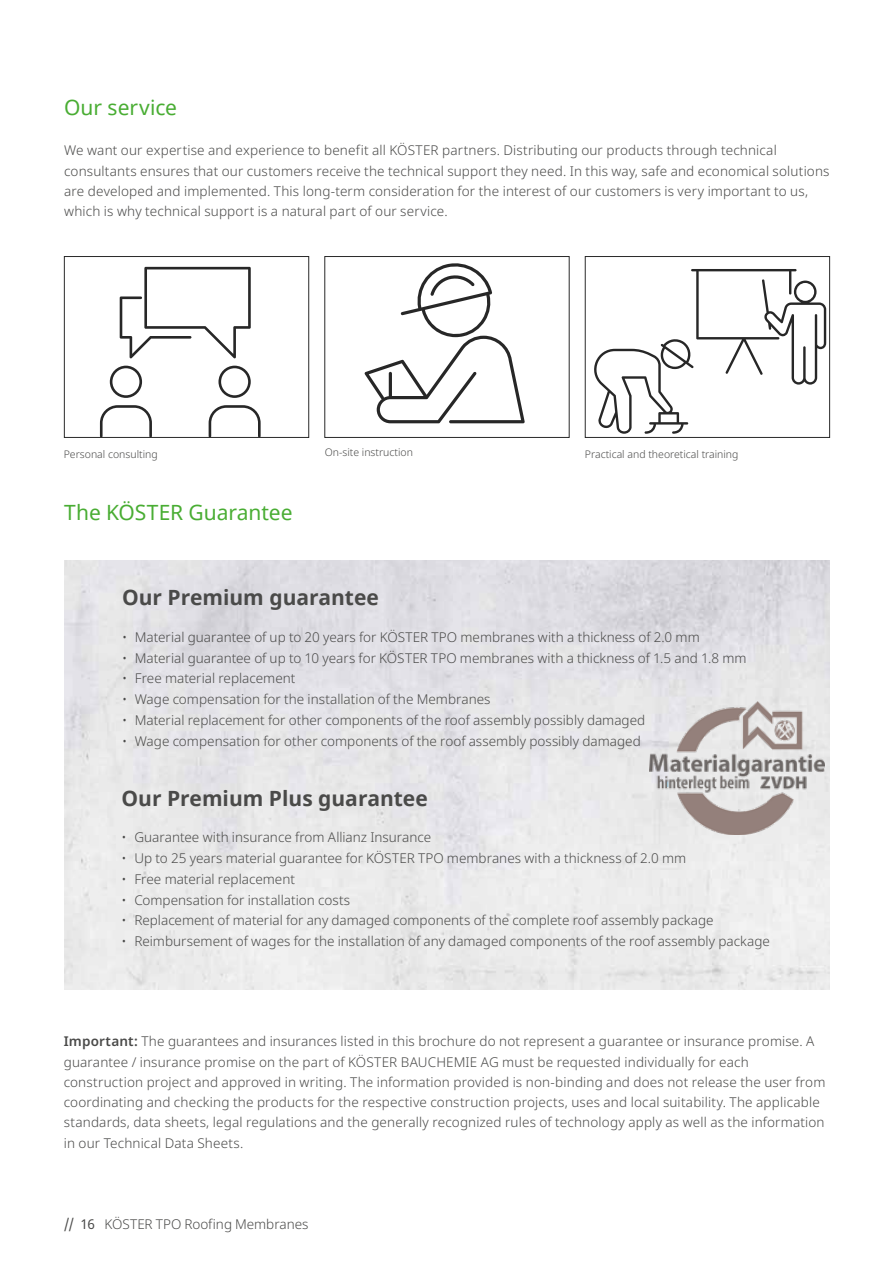
<style>
.page{position:relative;width:893px;height:1263px;background:#fff}
.page>*{position:absolute;margin:0;border:0;box-sizing:border-box;transform-origin:0 0}
.t1{font:700 21px "Noto Sans";color:#4a4a49}
.t2{font:21px "Noto Sans";letter-spacing:-.005em;color:#49ad33}
.t3{font:300 13.5px/20.2px "Noto Sans";letter-spacing:.005em;color:#4a4a49}
.t4{font:300 10.5px "Noto Sans";color:#4a4a49}
.s1{font-weight:600}
.s2{font-weight:400}
</style>
<div class="page">
<svg style="left:110px;top:366px;width:32px;height:32px"></svg>
<svg style="left:100px;top:405px;width:52px;height:31px"></svg>
<svg style="left:218px;top:366px;width:33px;height:32px"></svg>
<svg style="left:209px;top:405px;width:52px;height:31px"></svg>
<svg style="left:120px;top:267px;width:131px;height:91px"></svg>
<div style="left:64px;top:256px;width:245px;height:182px;border:1px solid #000"></div>
<svg style="left:365px;top:263px;width:160px;height:160px"></svg>
<div style="left:324px;top:256px;width:245px;height:182px;border:1px solid #000"></div>
<svg style="left:594px;top:269px;width:232px;height:165px"></svg>
<div style="left:585px;top:256px;width:245px;height:182px;border:1px solid #000"></div>
<img style="left:649px;top:702px;width:176px;height:132px">
<h1 class="t2" style="left:64px;top:93px;width:114px">Our service</h1>
<p class="t3" style="left:64px;top:141px;width:767px">We want our expertise and experience to benefit all KÖSTER partners. Distributing our products through technical consultants ensures that our customers receive the technical support they need. In this way, safe and economical solutions are developed and implemented. This long-term consideration for the interest of our customers is very important to us, which is why technical support is a natural part of our service.</p>
<p class="t4" style="left:64px;top:447px;width:95px">Personal consulting</p>
<p class="t4" style="left:325px;top:444px;width:90px">On-site instruction</p>
<p class="t4" style="left:585px;top:447px;width:155px">Practical and theoretical training</p>
<h1 class="t2" style="left:64px;top:498px;width:230px">The KÖSTER Guarantee</h1>
<h1 class="t1" style="left:122px;top:582px;width:258px">Our Premium guarantee</h1>
<p class="t3" style="left:122px;top:627px;width:579px">• Material guarantee of up to 20 years for KÖSTER TPO membranes with a thickness of 2.0 mm</p>
<p class="t3" style="left:122px;top:648px;width:626px">• Material guarantee of up to 10 years for KÖSTER TPO membranes with a thickness of 1.5 and 1.8 mm</p>
<p class="t3" style="left:122px;top:668px;width:175px">• Free material replacement</p>
<p class="t3" style="left:122px;top:689px;width:370px">• Wage compensation for the installation of the Membranes</p>
<p class="t3" style="left:122px;top:710px;width:525px">• Material replacement for other components of the roof assembly possibly damaged</p>
<p class="t3" style="left:122px;top:731px;width:520px">• Wage compensation for other components of the roof assembly possibly damaged</p>
<h1 class="t1" style="left:122px;top:783px;width:308px">Our Premium Plus guarantee</h1>
<p class="t3" style="left:122px;top:828px;width:311px">• Guarantee with insurance from Allianz Insurance</p>
<p class="t3" style="left:122px;top:848px;width:566px">• Up to 25 years material guarantee for KÖSTER TPO membranes with a thickness of 2.0 mm</p>
<p class="t3" style="left:122px;top:869px;width:175px">• Free material replacement</p>
<p class="t3" style="left:122px;top:890px;width:230px">• Compensation for installation costs</p>
<p class="t3" style="left:122px;top:911px;width:593px">• Replacement of material for any damaged components of the complete roof assembly package</p>
<p class="t3" style="left:122px;top:931px;width:650px">• Reimbursement of wages for the installation of any damaged components of the roof assembly package</p>
<p class="t3" style="left:64px;top:1032px;width:763px"><span class="s1">Important:</span> The guarantees and insurances listed in this brochure do not represent a guarantee or insurance promise. A guarantee / insurance promise on the part of KÖSTER BAUCHEMIE AG must be requested individually for each construction project and approved in writing. The information provided is non-binding and does not release the user from coordinating and checking the products for the respective construction projects, uses and local suitability. The applicable standards, data sheets, legal regulations and the generally recognized rules of technology apply as well as the information in our Technical Data Sheets.</p>
<p class="t3" style="left:64px;top:1214px;width:246px"><span class="s2">// 16</span> KÖSTER TPO Roofing Membranes</p>
</div>
